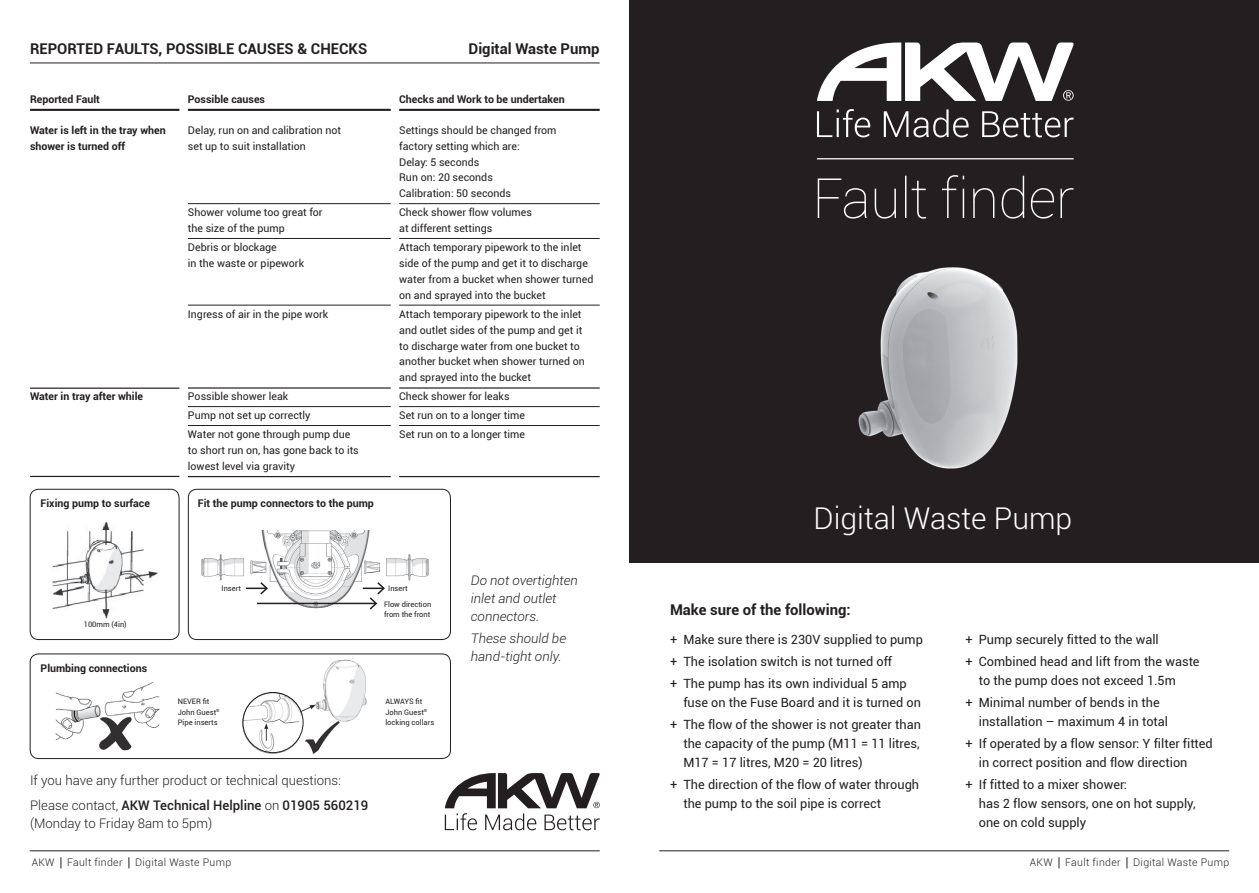
<style>
.page{position:relative;width:1259px;height:893px;background:#fff}
.page>*{position:absolute;margin:0;border:0;box-sizing:border-box;transform-origin:0 0}
.t1{font:300 30px "Roboto";color:#fff}
.t2{font:700 14.85px "Roboto";color:#231f20}
.t3{font:300 13.2px/24.5px "Roboto";color:#231f20}
.t4{font:italic 300 13.2px/18px "Roboto";color:#231f20}
.t5{font:12.75px/22px "Roboto";color:#231f20}
.t6{font:10.65px/15.9px "Roboto";color:#231f20}
.t7{font:700 10.65px/15.9px "Roboto";color:#231f20}
.t8{font:300 10.5px "Roboto";letter-spacing:.03em;color:#231f20}
.t9{font:7.5px/10.5px "Roboto";color:#231f20}
.s1{font-weight:500}
</style>
<div class="page">
<div style="left:629px;top:0;width:630px;height:562px;background:#231f20"></div>
<svg style="left:817px;top:175px;width:256px;height:44px"></svg>
<svg style="left:817px;top:43px;width:256px;height:58px"></svg>
<svg style="left:817px;top:109px;width:53px;height:28px"></svg>
<svg style="left:884px;top:109px;width:84px;height:28px"></svg>
<svg style="left:982px;top:111px;width:91px;height:26px"></svg>
<hr style="left:817px;top:158px;width:256px;height:1px;background:#fff">
<hr style="left:659px;top:850px;width:570px;height:1px;background:#231f20">
<img style="left:858px;top:267px;width:160px;height:202px">
<svg style="left:445px;top:773px;width:155px;height:57px"></svg>
<hr style="left:30px;top:63px;width:570px;height:1px;background:#231f20">
<hr style="left:30px;top:850px;width:570px;height:1px;background:#231f20">
<hr style="left:30px;top:109px;width:149px;height:2px;background:#231f20">
<hr style="left:30px;top:388px;width:149px;height:1px;background:#231f20">
<hr style="left:30px;top:476px;width:149px;height:1px;background:#231f20">
<hr style="left:188px;top:109px;width:203px;height:2px;background:#231f20">
<hr style="left:188px;top:203px;width:203px;height:1px;background:#231f20">
<hr style="left:188px;top:238px;width:203px;height:1px;background:#231f20">
<hr style="left:188px;top:305px;width:203px;height:1px;background:#231f20">
<hr style="left:188px;top:387px;width:203px;height:2px;background:#231f20">
<hr style="left:188px;top:406px;width:203px;height:1px;background:#231f20">
<hr style="left:188px;top:425px;width:203px;height:1px;background:#231f20">
<hr style="left:188px;top:476px;width:203px;height:1px;background:#231f20">
<hr style="left:399px;top:109px;width:201px;height:2px;background:#231f20">
<hr style="left:399px;top:203px;width:201px;height:1px;background:#231f20">
<hr style="left:399px;top:238px;width:201px;height:1px;background:#231f20">
<hr style="left:399px;top:305px;width:201px;height:1px;background:#231f20">
<hr style="left:399px;top:387px;width:201px;height:2px;background:#231f20">
<hr style="left:399px;top:406px;width:201px;height:1px;background:#231f20">
<hr style="left:399px;top:425px;width:201px;height:1px;background:#231f20">
<hr style="left:399px;top:476px;width:201px;height:1px;background:#231f20">
<img style="left:55px;top:682px;width:105px;height:69px">
<img style="left:188px;top:531px;width:241px;height:105px">
<svg style="left:246px;top:581px;width:23px;height:15px"></svg>
<hr style="left:257px;top:603px;width:119px;height:1px;background:#231f20">
<svg style="left:363px;top:581px;width:23px;height:30px"></svg>
<img style="left:242px;top:659px;width:125px;height:95px">
<div style="left:243px;top:692px;width:60px;height:61px;border:1px solid #231f20;border-radius:50%"></div>
<div style="left:188px;top:489px;width:263px;height:151px;border:1px solid #231f20;border-radius:9px"></div>
<div style="left:30px;top:489px;width:149px;height:151px;border:1px solid #231f20;border-radius:9px"></div>
<div style="left:30px;top:653px;width:421px;height:106px;border:1px solid #231f20;border-radius:9px"></div>
<img style="left:52px;top:522px;width:106px;height:97px">
<h2 class="t2" style="left:30px;top:38px;width:339px">REPORTED FAULTS, POSSIBLE CAUSES &amp; CHECKS</h2>
<h2 class="t2" style="left:468px;top:38px;width:133px">Digital Waste Pump</h2>
<p class="t7" style="left:30px;top:91px;width:71px">Reported Fault</p>
<p class="t7" style="left:30px;top:122px;width:137px">Water is left in the tray when shower is turned off</p>
<p class="t7" style="left:188px;top:91px;width:79px">Possible causes</p>
<p class="t6" style="left:188px;top:122px;width:155px">Delay, run on and calibration not set up to suit installation</p>
<p class="t6" style="left:188px;top:204px;width:136px">Shower volume too great for the size of the pump</p>
<p class="t6" style="left:188px;top:239px;width:118px">Debris or blockage<br>in the waste or pipework</p>
<p class="t6" style="left:188px;top:306px;width:142px">Ingress of air in the pipe work</p>
<p class="t7" style="left:30px;top:388px;width:115px">Water in tray after while</p>
<p class="t6" style="left:188px;top:387px;width:164px;line-height:18.9px">Possible shower leak<br>Pump not set up correctly<br>Water not gone through pump due</p>
<p class="t6" style="left:188px;top:442px;width:172px">to short run on, has gone back to its lowest level via gravity</p>
<p class="t7" style="left:399px;top:91px;width:167px">Checks and Work to be undertaken</p>
<p class="t6" style="left:399px;top:122px;width:159px">Settings should be changed from factory setting which are:<br>Delay: 5 seconds<br>Run on: 20 seconds<br>Calibration: 50 seconds</p>
<p class="t6" style="left:399px;top:204px;width:134px">Check shower flow volumes at different settings</p>
<p class="t6" style="left:399px;top:239px;width:196px">Attach temporary pipework to the inlet side of the pump and get it to discharge water from a bucket when shower turned on and sprayed into the bucket</p>
<p class="t6" style="left:399px;top:306px;width:187px">Attach temporary pipework to the inlet and outlet sides of the pump and get it to discharge water from one bucket to another bucket when shower turned on and sprayed into the bucket</p>
<p class="t6" style="left:399px;top:387px;width:127px;line-height:18.9px">Check shower for leaks<br>Set run on to a longer time<br>Set run on to a longer time</p>
<p class="t7" style="left:41px;top:495px;width:111px">Fixing pump to surface</p>
<p class="t7" style="left:198px;top:495px;width:177px">Fit the pump connectors to the pump</p>
<p class="t9" style="left:84px;top:619px;width:45px">100mm (4in)</p>
<p class="t7" style="left:41px;top:659px;width:108px">Plumbing connections</p>
<p class="t9" style="left:221px;top:583px;width:21px">Insert</p>
<p class="t9" style="left:384px;top:580px;width:49px;line-height:15.5px;text-indent:4px">Insert<br>Flow direction</p>
<p class="t9" style="left:384px;top:609px;width:48px">from the front</p>
<p class="t9" style="left:178px;top:696px;width:43px">NEVER fit<br>John Guest<sup>®<br></sup>Pipe inserts</p>
<p class="t9" style="left:385px;top:696px;width:50px">ALWAYS fit<br>John Guest<sup>® </sup>locking collars</p>
<p class="t4" style="left:471px;top:570px;width:108px">Do not overtighten inlet and outlet connectors.</p>
<p class="t4" style="left:471px;top:629px;width:97px">These should be hand-tight only.</p>
<p class="t3" style="left:30px;top:768px;width:340px">If you have any further product or technical questions:<br>Please contact, <span class="s1">AKW Technical Helpline</span> on <span class="s1">01905 560219</span></p>
<p class="t3" style="left:30px;top:810px;width:184px">(Monday to Friday 8am to 5pm)</p>
<p class="t8" style="left:32px;top:855px;width:201px">AKW Fault finder Digital Waste Pump</p>
<h1 class="t1" style="left:813px;top:497px;width:260px">Digital Waste Pump</h1>
<h2 class="t2" style="left:670px;top:600px;width:182px">Make sure of the following:</h2>
<p class="t5" style="left:670px;top:627px;width:254px">+ Make sure there is 230V supplied to pump + The isolation switch is not turned off<br>+ The pump has its own individual 5 amp</p>
<p class="t5" style="left:670px;top:691px;width:252px;text-align:right">fuse on the Fuse Board and it is turned on<br>+ The flow of the shower is not greater than</p>
<p class="t5" style="left:683px;top:733px;width:238px;line-height:19px">the capacity of the pump (M11 = 11 litres,<br>M17 = 17 litres, M20 = 20 litres)</p>
<p class="t5" style="left:683px;top:775px;width:237px;line-height:19px;text-indent:-13px">+ The direction of the flow of water through the pump to the soil pipe is correct</p>
<p class="t5" style="left:965px;top:627px;width:236px">+ Pump securely fitted to the wall<br>+ Combined head and lift from the waste</p>
<p class="t5" style="left:965px;top:669px;width:212px;text-indent:13px">to the pump does not exceed 1.5m + Minimal number of bends in the</p>
<p class="t5" style="left:965px;top:710px;width:249px;text-indent:13px">installation – maximum 4 in total<br>+ If operated by a flow sensor: Y filter fitted</p>
<p class="t5" style="left:965px;top:751px;width:223px;text-indent:13px">in correct position and flow direction + If fitted to a mixer shower:</p>
<p class="t5" style="left:979px;top:794px;width:218px;line-height:19px">has 2 flow sensors, one on hot supply, one on cold supply</p>
<p class="t8" style="left:1029px;top:855px;width:201px">AKW Fault finder Digital Waste Pump</p>
</div>
